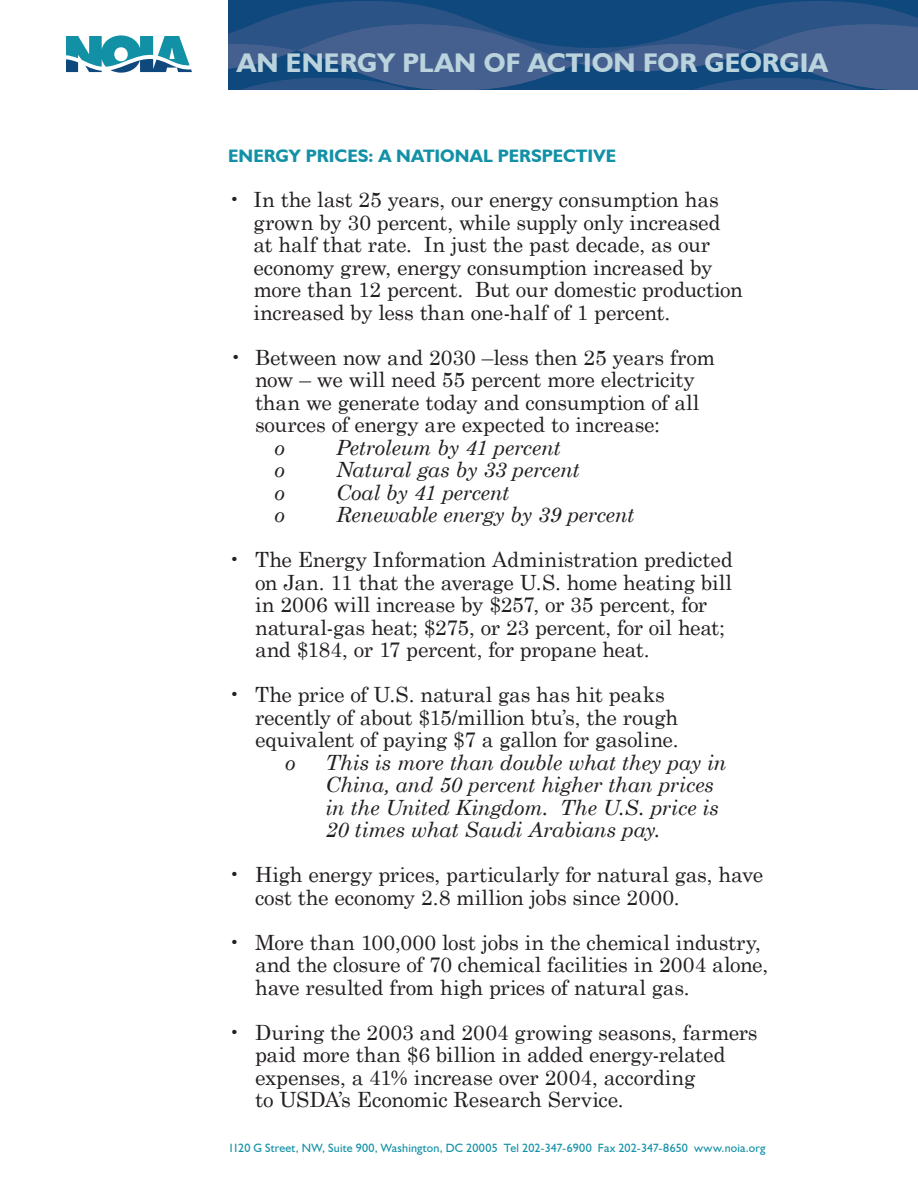
<style>
.page{position:relative;width:918px;height:1188px;background:#fff}
.page>*{position:absolute;margin:0;border:0;box-sizing:border-box;transform-origin:0 0}
.Fact_Sheet_Head_Inte{font:700 27px "Humanist 521 BT";letter-spacing:.005em;color:#bad3dd}
.Body_Text{font:21px/22.5px "Century Schoolbook";letter-spacing:-.01em;color:#231f20}
.Body_Text-2{font:italic 21px/22.5px "Century Schoolbook";letter-spacing:-.015em;color:#231f20}
.Subhead{font:700 18px "Humanist 521 BT";letter-spacing:.005em;color:#1291a6}
.t1{font:12px "Humanist 521 BT";letter-spacing:.015em;color:#1291a6}
</style>
<div class="page">
<svg style="left:228px;top:1px;width:690px;height:89px"></svg>
<svg style="left:67px;top:35px;width:125px;height:38px"></svg>
<p class="Fact_Sheet_Head_Inte" style="left:237px;top:46px;width:593px">AN ENERGY PLAN OF ACTION FOR GEORGIA</p>
<p class="Subhead" style="left:228px;top:145px;width:388px">ENERGY PRICES: A NATIONAL PE RSPECTIVE</p>
<p class="Body_Text" style="left:254px;top:186px;width:491px;text-indent:-26px">• In the last 25 years, our energy consumption has grown by 30 percent, while supply only increased at half that rate. In just the past decade, as our economy grew, energy consumption increased by more than 12 percent. But our domestic production increased by less than one-half of 1 percent.</p>
<p class="Body_Text" style="left:255px;top:344px;width:462px;text-indent:-26px">• Between now and 2030 –less then 25 years from now – we will need 55 percent more electricity than we generate today and consumption of all sources of energy are expected to increase:</p>
<p class="Body_Text-2" style="left:274px;top:435px;width:12px">o</p>
<p class="Body_Text-2" style="left:336px;top:435px;width:226px">Petroleum by 41 percent</p>
<p class="Body_Text-2" style="left:274px;top:457px;width:12px">o</p>
<p class="Body_Text-2" style="left:336px;top:457px;width:245px">Natural gas by 33 percent</p>
<p class="Body_Text-2" style="left:274px;top:480px;width:12px">o</p>
<p class="Body_Text-2" style="left:336px;top:480px;width:175px">Coal by 41 percent</p>
<p class="Body_Text-2" style="left:274px;top:502px;width:12px">o</p>
<p class="Body_Text-2" style="left:336px;top:502px;width:300px">Renewable energy by 39 percent</p>
<p class="Body_Text" style="left:255px;top:546px;width:479px;text-indent:-27px">• The Energy Information Administration predicted on Jan. 11 that the average U.S. home heating bill in 2006 will increase by $257, or 35 percent, for natural-gas heat; $275, or 23 percent, for oil heat; and $184, or 17 percent, for propane heat.</p>
<p class="Body_Text" style="left:255px;top:681px;width:425px;text-indent:-27px">• The price of U.S. natural gas has hit peaks recently of about $15/million btu’s, the rough equivalent of paying $7 a gallon for gasoline.</p>
<p class="Body_Text-2" style="left:285px;top:750px;width:12px">o</p>
<p class="Body_Text-2" style="left:326px;top:750px;width:402px">This is more than double what they pay in China, and 50 percent higher than prices in the United Kingdom. The U.S. price is 20 times what Saudi Arabians pay.</p>
<p class="Body_Text" style="left:255px;top:861px;width:510px;text-indent:-27px">• High energy prices, particularly for natural gas, have cost the economy 2.8 million jobs since 2000.</p>
<p class="Body_Text" style="left:255px;top:929px;width:515px;text-indent:-27px">• More than 100,000 lost jobs in the chemical industry, and the closure of 70 chemical facilities in 2004 alone, have resulted from high prices of natural gas.</p>
<p class="Body_Text" style="left:255px;top:1019px;width:504px;text-indent:-27px">• During the 2003 and 2004 growing seasons, farmers paid more than $6 billion in added energy-related expenses, a 41% increase over 2004, according<br>to USDA’s Economic Research Service.</p>
<p class="t1" style="left:228px;top:1140px;width:539px">1120 G Street, NW, Suite 900, Washington, DC 20005 Tel 202-347-6900 Fax 202-347-8650 www.noia.org</p>
</div>
